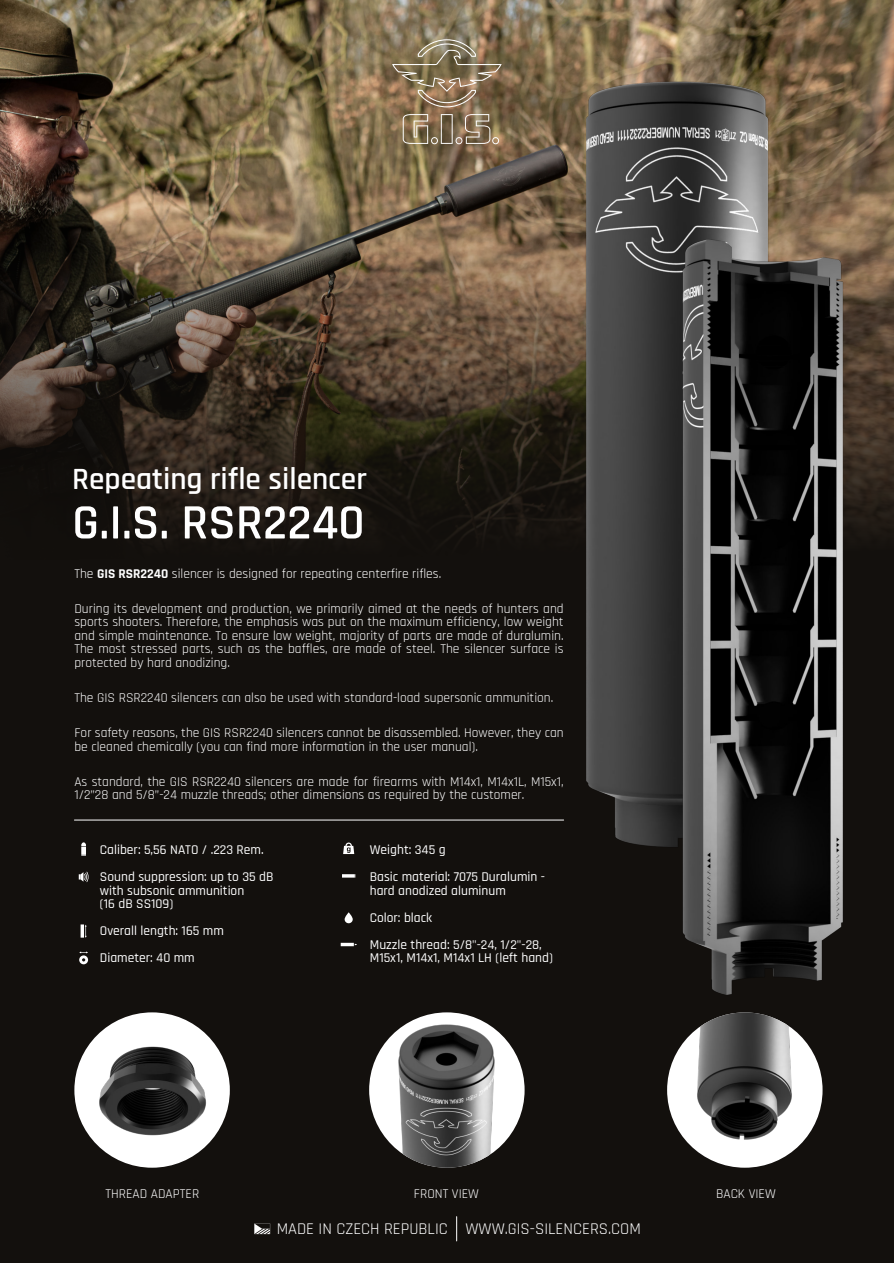
<style>
.page{position:relative;width:894px;height:1263px;background:#fff}
.page>*{position:absolute;margin:0;border:0;box-sizing:border-box;transform-origin:0 0}
.t1{font:600 49.95px "Rajdhani";color:#fff}
.t2{font:600 31.2px "Rajdhani";color:#fff}
.t3{font:16.5px "Rajdhani";color:#fff}
.t4{font:13.5px/13.5px "Rajdhani";color:#fff}
.t5{font:500 13.5px/27px "Rajdhani";color:#fff}
.s1{font-weight:700}
</style>
<div class="page">
<div style="left:0;top:0;width:893px;height:1263px;background:#13100d"></div>
<img style="left:0;top:0;width:154px;height:530px">
<img style="left:154px;top:0;width:739px;height:820px">
<img style="left:251px;top:102px;width:642px;height:1033px">
<img style="left:666px;top:1012px;width:156px;height:156px;border-radius:50%">
<img style="left:369px;top:1012px;width:155px;height:156px;border-radius:50%">
<img style="left:74px;top:1012px;width:156px;height:156px;border-radius:50%">
<svg style="left:392px;top:39px;width:109px;height:105px;background:#8e7a5f"></svg>
<svg style="left:344px;top:912px;width:8px;height:11px"></svg>
<svg style="left:342px;top:874px;width:12px;height:4px"></svg>
<svg style="left:340px;top:943px;width:16px;height:3px"></svg>
<svg style="left:79px;top:872px;width:9px;height:10px"></svg>
<svg style="left:343px;top:842px;width:11px;height:12px"></svg>
<svg style="left:79px;top:951px;width:9px;height:13px"></svg>
<svg style="left:81px;top:924px;width:6px;height:14px"></svg>
<svg style="left:81px;top:842px;width:5px;height:14px"></svg>
<hr style="left:74px;top:820px;width:489px;height:1px;background:#fff">
<svg style="left:254px;top:1223px;width:16px;height:11px"></svg>
<svg style="left:456px;top:1217px;width:1px;height:24px"></svg>
<h2 class="t2" style="left:72px;top:459px;width:296px">Repeating rifle silencer</h2>
<h1 class="t1" style="left:72px;top:492px;width:294px">G.I.S. RSR2240</h1>
<p class="t4" style="left:74px;top:567px;width:368px">The <span class="s1">GIS RSR2240</span> silencer is designed for repeating centerfire rifles.</p>
<p class="t4" style="left:74px;top:602px;width:490px;text-align:justify">During its development and production, we primarily aimed at the needs of hunters and sports shooters. Therefore, the emphasis was put on the maximum efficiency, low weight and simple maintenance. To ensure low weight, majority of parts are made of duralumin.<br>The most stressed parts, such as the baffles, are made of steel. The silencer surface is protected by hard anodizing.</p>
<p class="t4" style="left:74px;top:691px;width:480px">The GIS RSR2240 silencers can also be used with standard-load supersonic ammunition.</p>
<p class="t4" style="left:74px;top:726px;width:490px">For safety reasons, the GIS RSR2240 silencers cannot be disassembled. However, they can be cleaned chemically (you can find more information in the user manual).</p>
<p class="t4" style="left:74px;top:775px;width:490px">As standard, the GIS RSR2240 silencers are made for firearms with M14x1, M14x1L, M15x1,<br>1/2”28 and 5/8”-24 muzzle threads; other dimensions as required by the customer.</p>
<p class="t5" style="left:100px;top:837px;width:175px">Caliber: 5,56 NATO / .223 Rem.<br>Sound suppression: up to 35 dB</p>
<p class="t5" style="left:100px;top:884px;width:146px;line-height:13.5px">with subsonic ammunition (16 dB SS109)</p>
<p class="t5" style="left:100px;top:918px;width:125px">Overall length: 165 mm<br>Diameter: 40 mm</p>
<p class="t5" style="left:369px;top:837px;width:177px">Weight: 345 g<br>Basic material: 7075 Duralumin -</p>
<p class="t5" style="left:369px;top:877px;width:173px">hard anodized aluminum<br>Color: black<br>Muzzle thread: 5/8"-24, 1/2"-28,</p>
<p class="t5" style="left:369px;top:945px;width:184px">M15x1, M14x1, M14x1 LH (left hand)</p>
<p class="t4" style="left:105px;top:1187px;width:95px">THREAD ADAPTER</p>
<p class="t4" style="left:414px;top:1187px;width:67px">FRONT VIEW</p>
<p class="t4" style="left:715px;top:1187px;width:61px">BACK VIEW</p>
<p class="t3" style="left:277px;top:1219px;width:365px">MADE IN CZECH REPUBLIC WWW.GIS-SILENCERS.COM</p>
</div>
